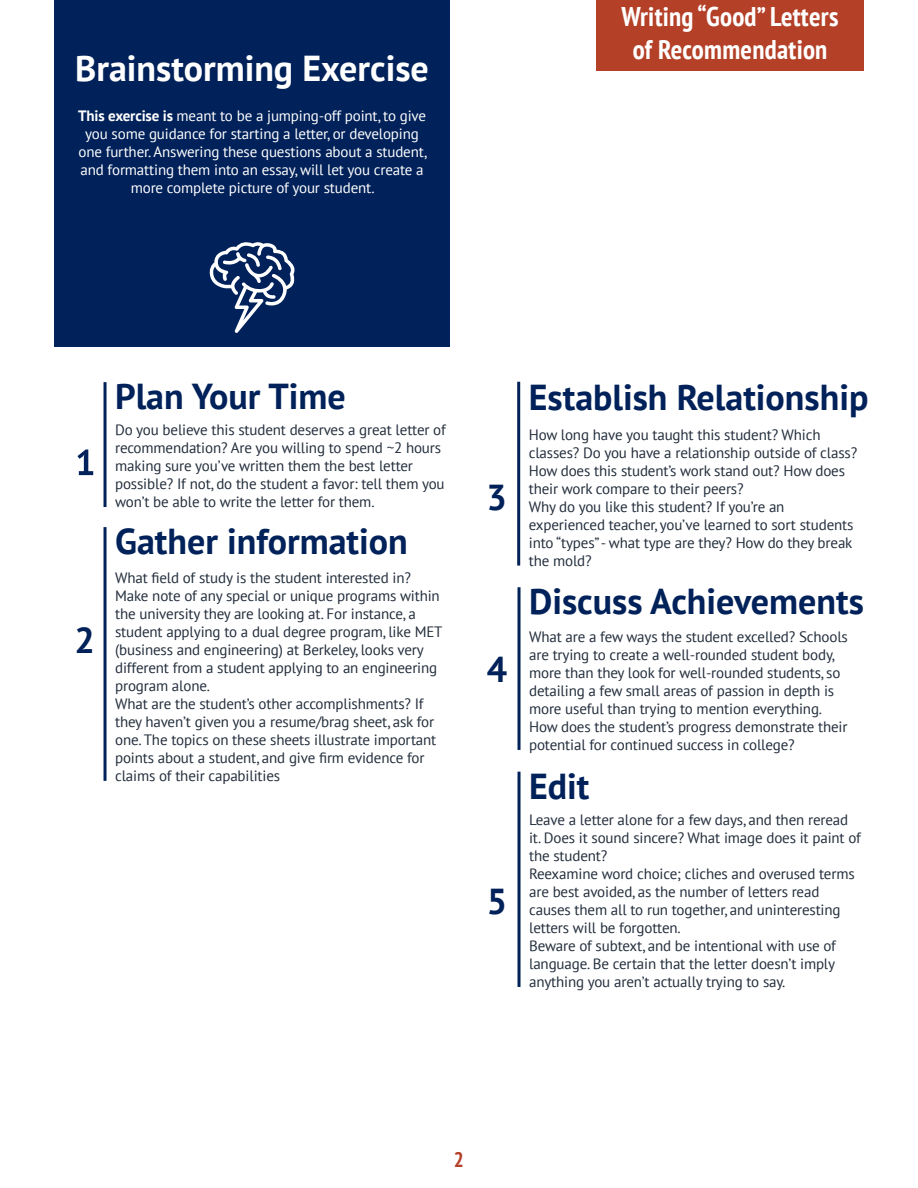
<style>
.page{position:relative;width:918px;height:1188px;background:#fff}
.page>*{position:absolute;margin:0;border:0;box-sizing:border-box;transform-origin:0 0}
.t1{font:700 36px "PT Sans";color:#002159}
.t2{font:700 36px "PT Sans";color:#fff}
.t3{font:700 condensed 27px "PT Sans";letter-spacing:.01em;color:#fff}
.t4{font:700 condensed 21px "PT Sans";color:#b34027}
.t5{font:15px/18px "PT Sans";letter-spacing:-.01em;color:#222d3b}
.t6{font:15px/18px "PT Sans";letter-spacing:-.01em;color:#fff;text-align:center}
.s1{font-weight:700}
</style>
<div class="page">
<div style="left:54px;top:0;width:396px;height:346px;background:#002159"></div>
<hr style="left:517px;top:382px;width:3px;height:184px;background:#002159">
<hr style="left:104px;top:527px;width:3px;height:254px;background:#002159">
<hr style="left:518px;top:587px;width:3px;height:163px;background:#002159">
<hr style="left:518px;top:772px;width:3px;height:215px;background:#002159">
<svg style="left:77px;top:449px;width:16px;height:26px"></svg>
<hr style="left:104px;top:382px;width:3px;height:125px;background:#002159">
<svg style="left:209px;top:242px;width:86px;height:91px"></svg>
<div style="left:596px;top:0;width:268px;height:70px;background:#b34027"></div>
<p class="t2" style="left:75px;top:44px;width:355px">Brainstorming Exercise</p>
<p class="t6" style="left:78px;top:107px;width:350px"><span class="s1">This exercise is</span> meant to be a jumping-off point, to give you some guidance for starting a letter, or developing one further. Answering these questions about a student, and formatting them into an essay, will let you create a more complete picture of your student.</p>
<p class="t3" style="left:622px;top:-1px;width:218px">Writing “Good” Letters</p>
<p class="t3" style="left:633px;top:31px;width:196px">of Recommendation</p>
<p class="t1" style="left:75px;top:617px;width:22px">2</p>
<p class="t1" style="left:115px;top:373px;width:232px">Plan Your Time</p>
<p class="t5" style="left:115px;top:420px;width:332px">Do you believe this student deserves a great letter of recommendation? Are you willing to spend ~2 hours making sure you’ve written them the best letter possible? If not, do the student a favor: tell them you won’t be able to write the letter for them.</p>
<p class="t1" style="left:115px;top:518px;width:294px">Gather information</p>
<p class="t5" style="left:115px;top:569px;width:329px">What field of study is the student interested in?<br>Make note of any special or unique programs within the university they are looking at. For instance, a student applying to a dual degree program, like MET (business and engineering) at Berkeley, looks very different from a student applying to an engineering program alone.</p>
<p class="t5" style="left:115px;top:695px;width:323px">What are the student’s other accomplishments? If they haven’t given you a resume/brag sheet, ask for one. The topics on these sheets illustrate important points about a student, and give firm evidence for claims of their capabilities</p>
<p class="t1" style="left:487px;top:474px;width:22px">3</p>
<p class="t1" style="left:487px;top:646px;width:22px">4</p>
<p class="t1" style="left:487px;top:877px;width:22px">5</p>
<p class="t1" style="left:529px;top:373px;width:341px">Establish Relationship</p>
<p class="t5" style="left:529px;top:425px;width:330px">How long have you taught this student? Which classes? Do you have a relationship outside of class?</p>
<p class="t5" style="left:529px;top:461px;width:318px">How does this student’s work stand out? How does their work compare to their peers?</p>
<p class="t5" style="left:529px;top:497px;width:326px">Why do you like this student? If you’re an experienced teacher, you’ve learned to sort students into “types” - what type are they? How do they break the mold?</p>
<p class="t1" style="left:529px;top:578px;width:336px">Discuss Achievements</p>
<p class="t5" style="left:529px;top:627px;width:320px">What are a few ways the student excelled? Schools are trying to create a well-rounded student body, more than they look for well-rounded students, so detailing a few small areas of passion in depth is more useful than trying to mention everything.</p>
<p class="t5" style="left:529px;top:717px;width:320px">How does the student’s progress demonstrate their potential for continued success in college?</p>
<p class="t1" style="left:529px;top:762px;width:62px">Edit</p>
<p class="t5" style="left:529px;top:810px;width:333px">Leave a letter alone for a few days, and then reread it. Does it sound sincere? What image does it paint of the student?</p>
<p class="t5" style="left:529px;top:864px;width:327px">Reexamine word choice; cliches and overused terms are best avoided, as the number of letters read causes them all to run together, and uninteresting letters will be forgotten.</p>
<p class="t5" style="left:529px;top:936px;width:308px;text-align:justify">Beware of subtext, and be intentional with use of language. Be certain that the letter doesn’t imply anything you aren’t actually trying to say.</p>
<h3 class="t4" style="left:454px;top:1146px;width:12px">2</h3>
</div>
